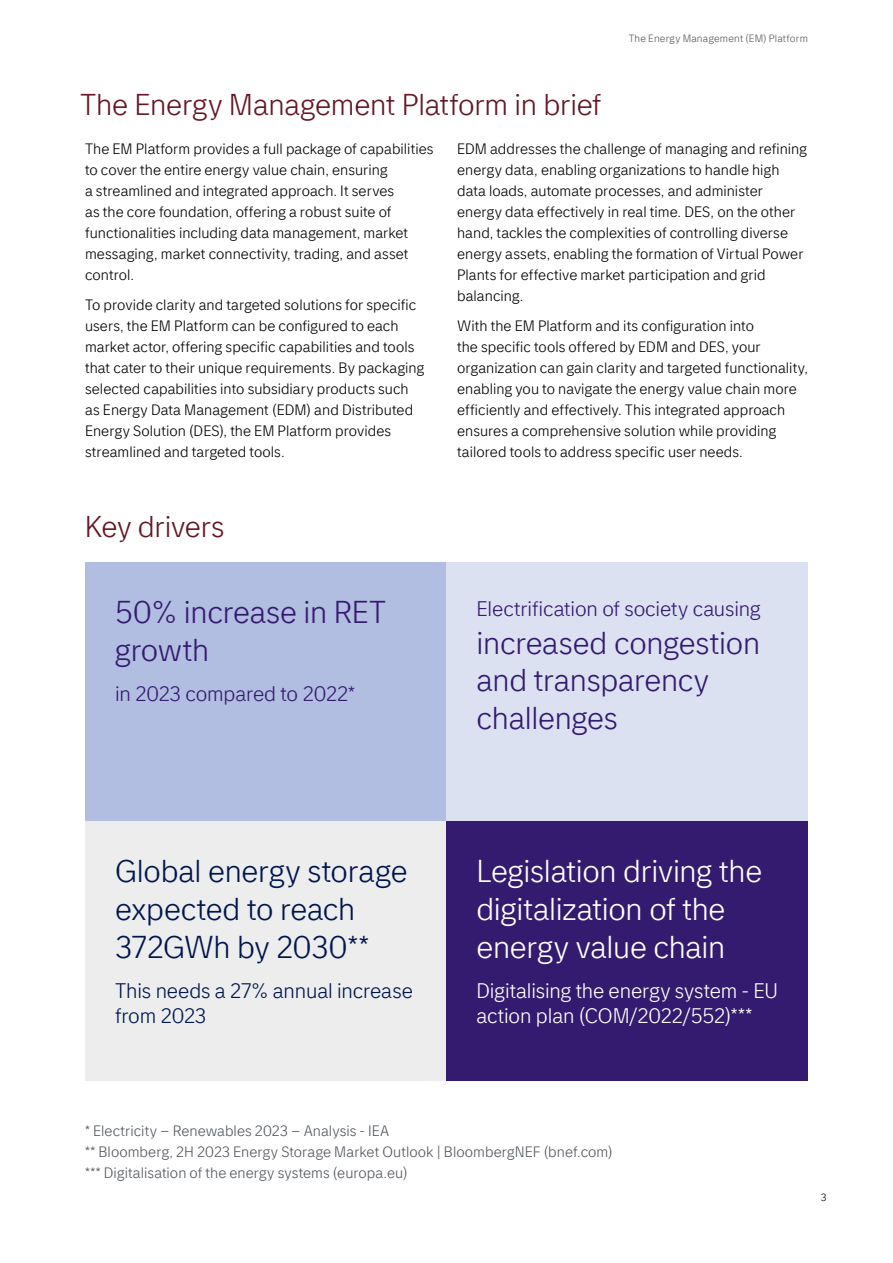
<style>
.page{position:relative;width:893px;height:1263px;background:#fff}
.page>*{position:absolute;margin:0;border:0;box-sizing:border-box;transform-origin:0 0}
.t1{font:300 31.5px/37.8px "Tietoevry Sans 1";letter-spacing:-.005em;color:#351b6f}
.t2{font:300 31.5px/37.8px "Tietoevry Sans 1";letter-spacing:-.01em;color:#fff}
.t3{font:300 31.5px/37.8px "Tietoevry Sans 1";letter-spacing:-.01em;color:#00174d}
.t4{font:300 30px "Tietoevry Sans 1";letter-spacing:-.01em;color:#651724}
.t5{font:300 21px/25.2px "Tietoevry Sans 1";letter-spacing:-.005em;color:#fff}
.t6{font:300 21px "Tietoevry Sans 1";letter-spacing:-.005em;color:#351b6f}
.t7{font:300 21px/25.2px "Tietoevry Sans 1";letter-spacing:-.005em;color:#00174d}
.t8{font:300 15px/21px "Tietoevry Sans 1";letter-spacing:.005em;color:#000}
.t9{font:300 15px/21px "Tietoevry Sans 1";letter-spacing:.005em;color:#53585f}
.t10{font:300 10.5px "Tietoevry Sans 1";letter-spacing:.02em;color:#58595b}
.t11{font:300 10.5px "Tietoevry Sans 1";color:#000}
</style>
<div class="page">
<div style="left:85px;top:562px;width:361px;height:259px;background:#b1bde1"></div>
<div style="left:446px;top:562px;width:362px;height:259px;background:#dce1f2"></div>
<div style="left:85px;top:821px;width:361px;height:259px;background:#eeedee"></div>
<div style="left:446px;top:821px;width:362px;height:259px;background:#351b6f"></div>
<h2 class="t4" style="left:80px;top:86px;width:523px">The Energy Management Platform in brief</h2>
<p class="t10" style="left:629px;top:32px;width:181px">The Energy Management (EM) Platform</p>
<p class="t8" style="left:85px;top:138px;width:350px">The EM Platform provides a full package of capabilities to cover the entire energy value chain, ensuring<br>a streamlined and integrated approach. It serves<br>as the core foundation, offering a robust suite of functionalities including data management, market messaging, market connectivity, trading, and asset control.</p>
<p class="t8" style="left:85px;top:294px;width:341px">To provide clarity and targeted solutions for specific users, the EM Platform can be configured to each market actor, offering specific capabilities and tools that cater to their unique requirements. By packaging selected capabilities into subsidiary products such as Energy Data Management (EDM) and Distributed Energy Solution (DES), the EM Platform provides streamlined and targeted tools.</p>
<h2 class="t4" style="left:85px;top:509px;width:141px">Key drivers</h2>
<h1 class="t1" style="left:115px;top:593px;width:273px">50% increase in RET growth</h1>
<h3 class="t6" style="left:115px;top:681px;width:242px">in 2023 compared to 2022*</h3>
<p class="t8" style="left:457px;top:138px;width:351px">EDM addresses the challenge of managing and refining energy data, enabling organizations to handle high data loads, automate processes, and administer energy data effectively in real time. DES, on the other hand, tackles the complexities of controlling diverse energy assets, enabling the formation of Virtual Power Plants for effective market participation and grid balancing.</p>
<p class="t8" style="left:457px;top:315px;width:352px">With the EM Platform and its configuration into<br>the specific tools offered by EDM and DES, your organization can gain clarity and targeted functionality, enabling you to navigate the energy value chain more efficiently and effectively. This integrated approach ensures a comprehensive solution while providing tailored tools to address specific user needs.</p>
<h3 class="t6" style="left:476px;top:596px;width:286px">Electrification of society causing</h3>
<h1 class="t1" style="left:476px;top:623px;width:285px">increased congestion and transparency challenges</h1>
<h1 class="t3" style="left:115px;top:852px;width:294px">Global energy storage expected to reach<br>372GWh by 2030**</h1>
<h3 class="t7" style="left:115px;top:978px;width:299px">This needs a 27% annual increase from 2023</h3>
<h1 class="t2" style="left:476px;top:852px;width:287px">Legislation driving the digitalization of the energy value chain</h1>
<h3 class="t5" style="left:476px;top:978px;width:303px">Digitalising the energy system - EU action plan (COM/2022/552)***</h3>
<p class="t9" style="left:85px;top:1120px;width:529px">* Electricity – Renewables 2023 – Analysis - IEA<br>** Bloomberg, 2H 2023 Energy Storage Market Outlook | BloombergNEF (bnef.com) *** Digitalisation of the energy systems (europa.eu)</p>
<p class="t11" style="left:821px;top:1191px;width:7px">3</p>
</div>
